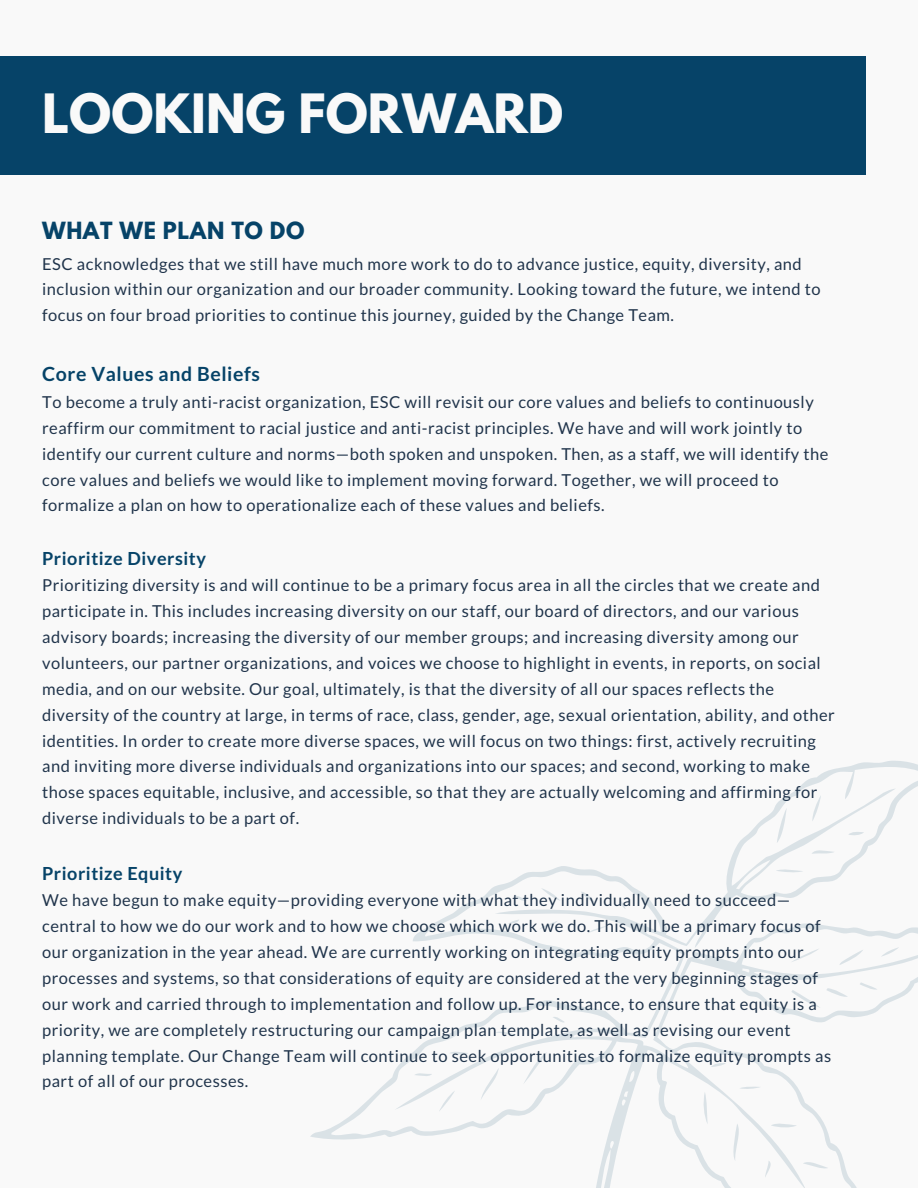
<style>
.page{position:relative;width:918px;height:1188px;background:#f9f9f9}
.page>*{position:absolute;margin:0;border:0;box-sizing:border-box;transform-origin:0 0}
.t1{font:700 48px "League Spartan";color:#f9f9f9}
.t2{font:700 21px "League Spartan";letter-spacing:.03em;color:#064368}
.t3{font:700 19.5px "Lato";letter-spacing:.03em;color:#064368}
.t4{font:700 18px "Lato";letter-spacing:.03em;color:#064368}
.t5{font:16.5px/25.8px "Lato";letter-spacing:.03em;color:#20344b}
</style>
<div class="page">
<svg style="left:310px;top:761px;width:608px;height:427px"></svg>
<svg style="left:777px;top:808px;width:10px;height:35px"></svg>
<svg style="left:731px;top:1123px;width:11px;height:38px"></svg>
<svg style="left:812px;top:795px;width:9px;height:27px"></svg>
<svg style="left:791px;top:948px;width:29px;height:14px"></svg>
<svg style="left:839px;top:950px;width:24px;height:15px"></svg>
<div style="left:0;top:57px;width:865px;height:118px;background:#064368"></div>
<h1 class="t1" style="left:42px;top:76px;width:523px">LOOKING FORWARD</h1>
<p class="t2" style="left:42px;top:214px;width:264px">WHAT WE PLAN TO DO</p>
<p class="t5" style="left:42px;top:251px;width:780px">ESC acknowledges that we still have much more work to do to advance justice, equity, diversity, and inclusion within our organization and our broader community. Looking toward the future, we intend to focus on four broad priorities to continue this journey, guided by the Change Team.</p>
<p class="t3" style="left:42px;top:363px;width:219px">Core Values and Beliefs</p>
<p class="t5" style="left:42px;top:389px;width:788px">To become a truly anti-racist organization, ESC will revisit our core values and beliefs to continuously reaffirm our commitment to racial justice and anti-racist principles. We have and will work jointly to identify our current culture and norms—both spoken and unspoken. Then, as a staff, we will identify the core values and beliefs we would like to implement moving forward. Together, we will proceed to formalize a plan on how to operationalize each of these values and beliefs.</p>
<p class="t4" style="left:42px;top:549px;width:165px">Prioritize Diversity</p>
<p class="t5" style="left:42px;top:572px;width:794px">Prioritizing diversity is and will continue to be a primary focus area in all the circles that we create and participate in. This includes increasing diversity on our staff, our board of directors, and our various advisory boards; increasing the diversity of our member groups; and increasing diversity among our volunteers, our partner organizations, and voices we choose to highlight in events, in reports, on social media, and on our website. Our goal, ultimately, is that the diversity of all our spaces reflects the diversity of the country at large, in terms of race, class, gender, age, sexual orientation, ability, and other identities. In order to create more diverse spaces, we will focus on two things: first, actively recruiting and inviting more diverse individuals and organizations into our spaces; and second, working to make those spaces equitable, inclusive, and accessible, so that they are actually welcoming and affirming for diverse individuals to be a part of.</p>
<p class="t4" style="left:42px;top:864px;width:142px">Prioritize Equity</p>
<p class="t5" style="left:42px;top:887px;width:791px">We have begun to make equity—providing everyone with what they individually need to succeed— central to how we do our work and to how we choose which work we do. This will be a primary focus of our organization in the year ahead. We are currently working on integrating equity prompts into our processes and systems, so that considerations of equity are considered at the very beginning stages of our work and carried through to implementation and follow up. For instance, to ensure that equity is a priority, we are completely restructuring our campaign plan template, as well as revising our event planning template. Our Change Team will continue to seek opportunities to formalize equity prompts as part of all of our processes.</p>
</div>
